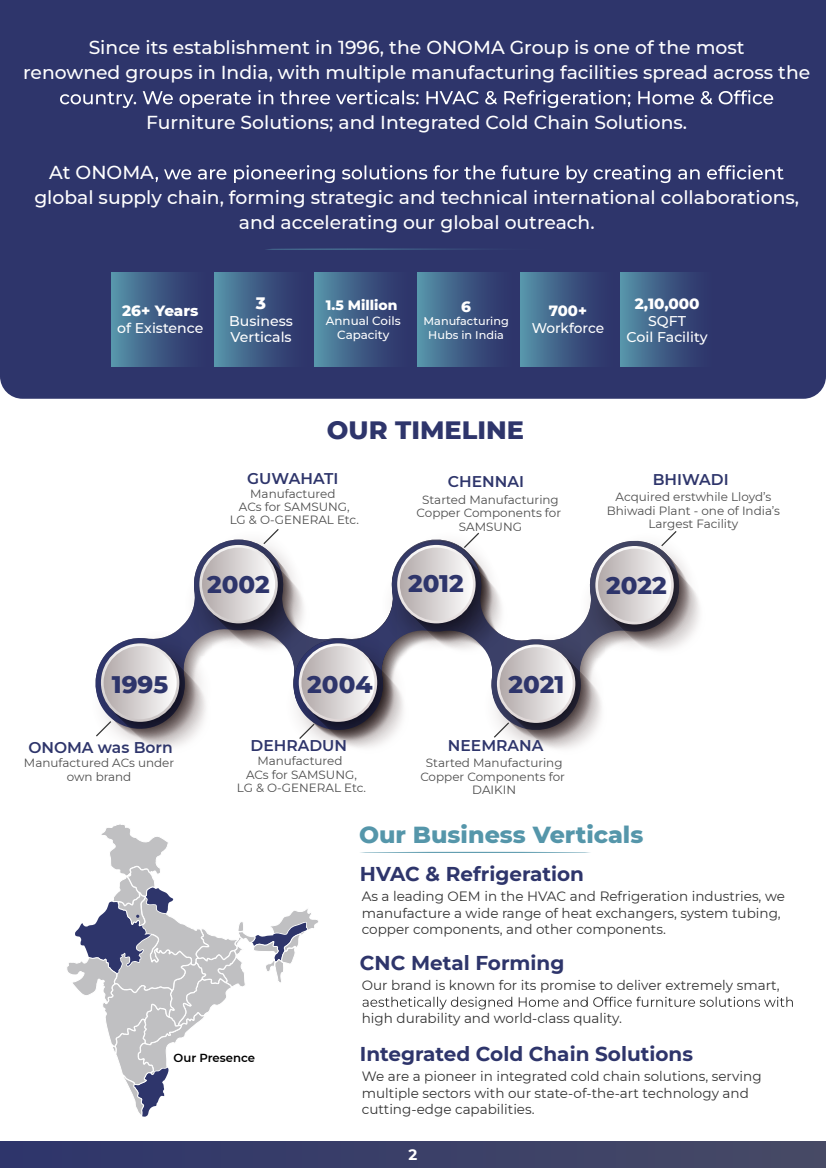
<style>
.page{position:relative;width:826px;height:1168px;background:#fff}
.page>*{position:absolute;margin:0;border:0;box-sizing:border-box;transform-origin:0 0}
.t1{font:800 25.62px "Montserrat";color:#2e356b}
.t2{font:800 24.44px "Montserrat";color:#2e356b}
.t3{font:800 23.69px "Montserrat";color:#5596aa}
.t4{font:700 20px "Montserrat";color:#2e356b}
.t5{font:500 18.75px/25px "Montserrat";color:#fff;text-align:center}
.t6{font:800 16.94px "Montserrat";color:#fff}
.t7{font:600 15.56px "Montserrat";color:#2e356b}
.t8{font:800 15.19px "Montserrat";color:#fff}
.t9{font:700 15px "Montserrat";color:#fff}
.t10{font:500 14.12px/16.9px "Montserrat";color:#fff}
.t11{font:800 13.94px "Montserrat";color:#fff}
.t12{font:13.5px/16.4px "Montserrat";color:#333}
.t13{font:11.94px/13.4px "Montserrat";color:#4d4d4d;text-align:center}
.t14{font:500 11.88px/14.2px "Montserrat";color:#fff;text-align:center}
.t15{font:600 11.69px "Montserrat";color:#000}
.t16{font:500 11.25px/13.5px "Montserrat";color:#fff;text-align:center}
</style>
<div class="page">
<div style="left:0;top:0;width:826px;height:398px;background:#2e356b"></div>
<svg style="left:60px;top:90px;width:713px;height:18px;background:#595f89"></svg>
<svg style="left:155px;top:165px;width:628px;height:18px;background:#595e89"></svg>
<div style="left:112px;top:272px;width:97px;height:94px;background:linear-gradient(to right,#548ea6,#292963)"></div>
<div style="left:214px;top:272px;width:95px;height:94px;background:linear-gradient(to right,#558fa7,#292963)"></div>
<div style="left:315px;top:272px;width:96px;height:94px;background:linear-gradient(to right,#548ea6,#2a2c65)"></div>
<div style="left:620px;top:272px;width:94px;height:94px;background:linear-gradient(to right,#548ea6,#2a2b65)"></div>
<div style="left:418px;top:272px;width:96px;height:94px;background:linear-gradient(to right,#548ea6,#2a2c65)"></div>
<div style="left:520px;top:272px;width:94px;height:94px;background:linear-gradient(to right,#558fa7,#2a2c65)"></div>
<svg style="left:264px;top:248px;width:297px;height:2px"></svg>
<svg style="left:95px;top:545px;width:195px;height:137px"></svg>
<svg style="left:290px;top:547px;width:321px;height:132px"></svg>
<svg style="left:119px;top:643px;width:93px;height:93px"></svg>
<svg style="left:112px;top:629px;width:93px;height:93px"></svg>
<svg style="left:102px;top:656px;width:93px;height:93px"></svg>
<svg style="left:91px;top:656px;width:92px;height:93px"></svg>
<svg style="left:101px;top:643px;width:78px;height:78px"></svg>
<div style="left:104px;top:646px;width:73px;height:73px;background:linear-gradient(to right,#b3aaaa,#fdfdfd);border-radius:36px"></div>
<svg style="left:212px;top:543px;width:93px;height:93px"></svg>
<svg style="left:205px;top:529px;width:93px;height:93px"></svg>
<svg style="left:195px;top:556px;width:93px;height:93px"></svg>
<svg style="left:184px;top:556px;width:92px;height:93px"></svg>
<svg style="left:199px;top:544px;width:79px;height:79px"></svg>
<div style="left:202px;top:547px;width:73px;height:73px;background:linear-gradient(to right,#b2a9a9,#fdfdfd);border-radius:37px"></div>
<svg style="left:313px;top:644px;width:93px;height:93px"></svg>
<svg style="left:306px;top:631px;width:93px;height:93px"></svg>
<svg style="left:297px;top:658px;width:92px;height:93px"></svg>
<svg style="left:285px;top:658px;width:93px;height:93px"></svg>
<svg style="left:299px;top:643px;width:78px;height:78px"></svg>
<div style="left:301px;top:646px;width:73px;height:73px;background:linear-gradient(to right,#b3aaaa,#fcfcfc);border-radius:37px"></div>
<svg style="left:408px;top:544px;width:93px;height:93px"></svg>
<svg style="left:401px;top:530px;width:93px;height:93px"></svg>
<svg style="left:392px;top:558px;width:93px;height:93px"></svg>
<svg style="left:380px;top:558px;width:93px;height:93px"></svg>
<svg style="left:397px;top:544px;width:78px;height:79px"></svg>
<div style="left:400px;top:547px;width:73px;height:73px;background:linear-gradient(to right,#b3aaaa,#fdfdfd);border-radius:37px"></div>
<svg style="left:511px;top:645px;width:93px;height:93px"></svg>
<svg style="left:504px;top:632px;width:93px;height:93px"></svg>
<svg style="left:495px;top:659px;width:93px;height:93px"></svg>
<svg style="left:483px;top:659px;width:93px;height:93px"></svg>
<svg style="left:497px;top:644px;width:78px;height:78px"></svg>
<div style="left:499px;top:647px;width:73px;height:73px;background:linear-gradient(to right,#b3aaaa,#fcfcfc);border-radius:37px"></div>
<svg style="left:606px;top:545px;width:93px;height:93px"></svg>
<svg style="left:599px;top:532px;width:93px;height:92px"></svg>
<svg style="left:590px;top:559px;width:93px;height:93px"></svg>
<svg style="left:578px;top:559px;width:93px;height:93px"></svg>
<svg style="left:595px;top:546px;width:78px;height:78px"></svg>
<div style="left:598px;top:548px;width:73px;height:73px;background:linear-gradient(to right,#b2a9a9,#fdfdfd);border-radius:37px"></div>
<svg style="left:95px;top:719px;width:18px;height:18px"></svg>
<svg style="left:298px;top:722px;width:18px;height:18px"></svg>
<svg style="left:492px;top:720px;width:18px;height:18px"></svg>
<svg style="left:262px;top:529px;width:18px;height:16px"></svg>
<svg style="left:462px;top:532px;width:18px;height:17px"></svg>
<svg style="left:660px;top:531px;width:18px;height:16px"></svg>
<svg style="left:67px;top:824px;width:251px;height:293px"></svg>
<hr style="left:359px;top:851px;width:232px;height:1px;background:#5596aa;border-radius:50%">
<svg style="left:362px;top:996px;width:431px;height:13px"></svg>
<div style="left:0;top:1140px;width:826px;height:27px;background:#3a3f68"></div>
<h3 class="t5" style="left:23px;top:34px;width:788px">Since its establishment in 1996, the ONOMA Group is one of the most<br>renowned groups in India, with multiple manufacturing facilities spread across the</h3>
<h3 class="t5" style="left:146px;top:109px;width:542px">Furniture Solutions; and Integrated Cold Chain Solutions.</h3>
<h3 class="t5" style="left:49px;top:159px;width:106px">At ONOMA</h3>
<h3 class="t5" style="left:34px;top:184px;width:766px">global supply chain, forming strategic and technical international collaborations,</h3>
<h3 class="t5" style="left:239px;top:209px;width:357px">and accelerating our global outreach.</h3>
<p class="t8" style="left:122px;top:299px;width:78px">26+ Years</p>
<p class="t10" style="left:117px;top:319px;width:88px">of Existence</p>
<p class="t6" style="left:256px;top:290px;width:12px">3</p>
<p class="t10" style="left:229px;top:311px;width:65px">Business<br>Verticals</p>
<p class="t11" style="left:326px;top:295px;width:73px">1.5 Million</p>
<p class="t14" style="left:326px;top:313px;width:76px">Annual Coils<br>Capacity</p>
<p class="t8" style="left:461px;top:295px;width:11px">6</p>
<p class="t16" style="left:423px;top:314px;width:87px">Manufacturing<br>Hubs in India</p>
<p class="t8" style="left:549px;top:300px;width:40px">700+</p>
<p class="t10" style="left:531px;top:319px;width:74px">Workforce</p>
<p class="t8" style="left:634px;top:292px;width:66px">2,10,000</p>
<p class="t10" style="left:626px;top:311px;width:83px;text-align:center">SQFT<br>Coil Facility</p>
<h1 class="t1" style="left:327px;top:410px;width:199px">OUR TIMELINE</h1>
<p class="t7" style="left:247px;top:467px;width:93px">GUWAHATI</p>
<p class="t13" style="left:230px;top:486px;width:131px">Manufactured<br>ACs for SAMSUNG,<br>LG &amp; O-GENERAL Etc.</p>
<p class="t7" style="left:448px;top:470px;width:78px">CHENNAI</p>
<p class="t13" style="left:416px;top:492px;width:146px">Started Manufacturing<br>Copper Components for<br>SAMSUNG</p>
<p class="t7" style="left:652px;top:468px;width:77px">BHIWADI</p>
<p class="t13" style="left:606px;top:489px;width:175px">Acquired erstwhile Lloyd’s<br>Bhiwadi Plant - one of India’s<br>Largest Facility</p>
<h2 class="t2" style="left:112px;top:665px;width:58px">1995</h2>
<p class="t7" style="left:28px;top:735px;width:146px">ONOMA was Born</p>
<p class="t13" style="left:24px;top:755px;width:152px">Manufactured ACs under own brand</p>
<h2 class="t2" style="left:207px;top:566px;width:64px">2002</h2>
<h2 class="t2" style="left:307px;top:665px;width:67px">2004</h2>
<p class="t7" style="left:250px;top:734px;width:98px">DEHRADUN</p>
<p class="t13" style="left:237px;top:754px;width:131px">Manufactured<br>ACs for SAMSUNG,<br>LG &amp; O-GENERAL Etc.</p>
<h2 class="t2" style="left:408px;top:565px;width:57px">2012</h2>
<h2 class="t2" style="left:508px;top:665px;width:57px">2021</h2>
<p class="t7" style="left:448px;top:734px;width:97px">NEEMRANA</p>
<p class="t13" style="left:420px;top:755px;width:146px">Started Manufacturing<br>Copper Components for<br>DAIKIN</p>
<h2 class="t2" style="left:606px;top:567px;width:62px">2022</h2>
<p class="t15" style="left:174px;top:1049px;width:83px">Our Presence</p>
<h3 class="t3" style="left:359px;top:816px;width:286px">Our Business Verticals</h3>
<h3 class="t4" style="left:360px;top:859px;width:225px">HVAC &amp; Refrigeration</h3>
<p class="t12" style="left:362px;top:887px;width:424px">As a leading OEM in the HVAC and Refrigeration industries, we manufacture a wide range of heat exchangers, system tubing, copper components, and other components.</p>
<h3 class="t4" style="left:360px;top:948px;width:206px">CNC Metal Forming</h3>
<p class="t12" style="left:362px;top:976px;width:419px">Our brand is known for its promise to deliver extremely smart,</p>
<p class="t12" style="left:362px;top:1009px;width:262px">high durability and world-class quality.</p>
<h3 class="t4" style="left:360px;top:1039px;width:334px">Integrated Cold Chain Solutions</h3>
<p class="t12" style="left:362px;top:1067px;width:401px">We are a pioneer in integrated cold chain solutions, serving multiple sectors with our state-of-the-art technology and cutting-edge capabilities.</p>
<p class="t9" style="left:408px;top:1143px;width:10px">2</p>
</div>
